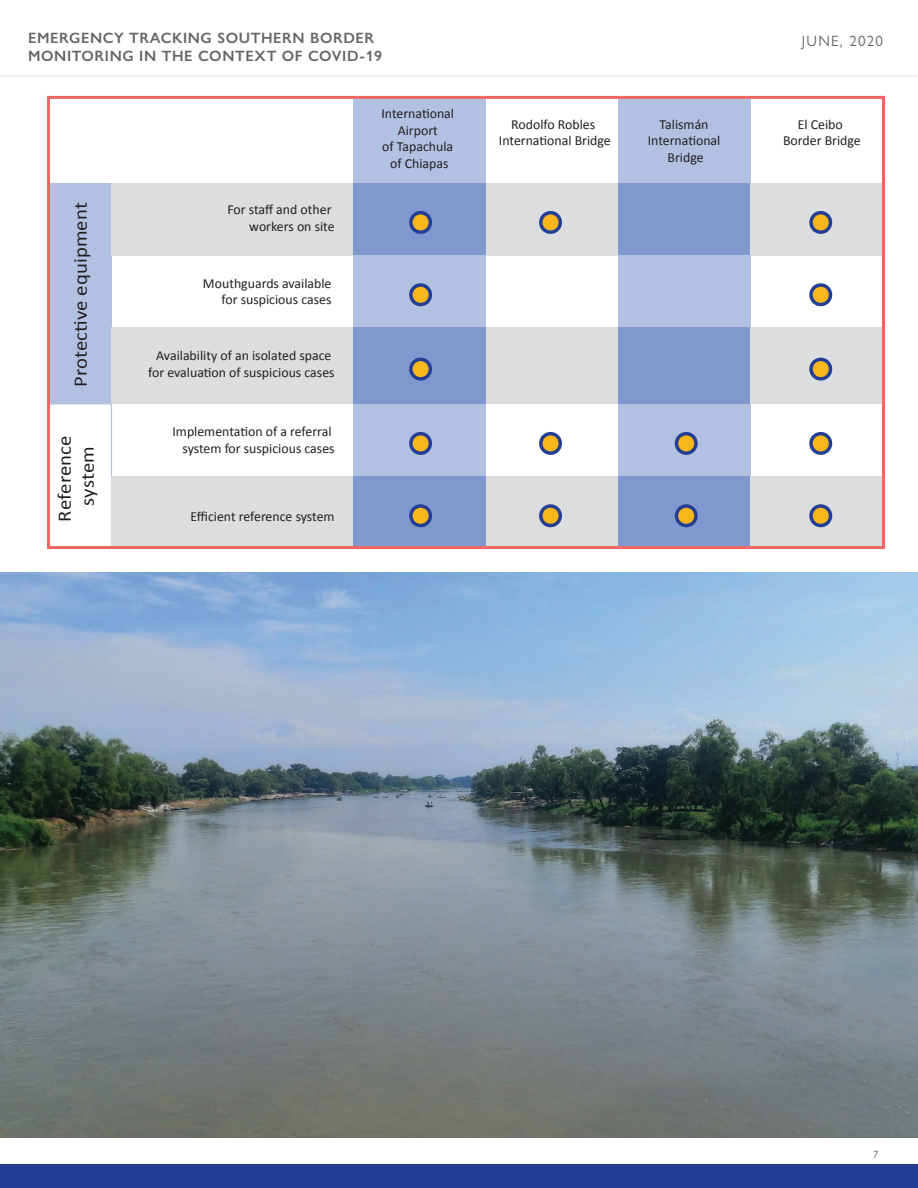
<style>
.page{position:relative;width:918px;height:1188px;background:#fff}
.page>*{position:absolute;margin:0;border:0;box-sizing:border-box;transform-origin:0 0}
.t1{font:19.05px/23px "Calibri";color:#231f20;text-align:center;scale:1.09 1}
.t2{font:600 15px/18px "Gill Sans Nova";letter-spacing:.04em;color:#696567}
.t3{font:15px "Gill Sans Nova";letter-spacing:.08em;color:#696567}
.t4{font:13.8px/16.6px "Calibri";color:#231f20;text-align:center}
.t5{font:10.5px "Gill Sans Nova";color:#696567}
</style>
<div class="page">
<hr style="left:0;top:76px;width:918px;height:1px;background:#e2e4e4">
<div style="left:0;top:1164px;width:918px;height:24px;background:#233d95"></div>
<svg style="left:51px;top:100px;width:830px;height:445px"></svg>
<div style="left:112px;top:183px;width:242px;height:72px;background:#dcdddf"></div>
<div style="left:354px;top:183px;width:132px;height:72px;background:#7f98cd"></div>
<div style="left:486px;top:183px;width:132px;height:72px;background:#dcdddf"></div>
<div style="left:618px;top:183px;width:133px;height:72px;background:#7f98cd"></div>
<div style="left:751px;top:183px;width:132px;height:72px;background:#dcdddf"></div>
<div style="left:354px;top:255px;width:132px;height:73px;background:#b2c1e1"></div>
<div style="left:618px;top:255px;width:133px;height:73px;background:#b2c1e1"></div>
<div style="left:112px;top:328px;width:242px;height:76px;background:#dcdddf"></div>
<div style="left:354px;top:328px;width:132px;height:76px;background:#7f98cd"></div>
<div style="left:486px;top:328px;width:132px;height:76px;background:#dcdddf"></div>
<div style="left:618px;top:328px;width:133px;height:76px;background:#7f98cd"></div>
<div style="left:751px;top:328px;width:132px;height:76px;background:#dcdddf"></div>
<div style="left:354px;top:404px;width:132px;height:72px;background:#b2c1e1"></div>
<div style="left:618px;top:404px;width:133px;height:72px;background:#b2c1e1"></div>
<div style="left:112px;top:476px;width:242px;height:72px;background:#dcdddf"></div>
<div style="left:354px;top:476px;width:132px;height:72px;background:#7f98cd"></div>
<div style="left:486px;top:476px;width:132px;height:72px;background:#dcdddf"></div>
<div style="left:618px;top:476px;width:133px;height:72px;background:#7f98cd"></div>
<div style="left:751px;top:476px;width:132px;height:72px;background:#dcdddf"></div>
<svg style="left:409px;top:211px;width:23px;height:23px"></svg>
<svg style="left:539px;top:211px;width:23px;height:23px"></svg>
<svg style="left:809px;top:211px;width:23px;height:23px"></svg>
<svg style="left:409px;top:283px;width:23px;height:23px"></svg>
<svg style="left:809px;top:283px;width:23px;height:23px"></svg>
<svg style="left:409px;top:358px;width:23px;height:23px"></svg>
<svg style="left:809px;top:358px;width:23px;height:23px"></svg>
<svg style="left:409px;top:432px;width:23px;height:23px"></svg>
<svg style="left:539px;top:432px;width:23px;height:23px"></svg>
<svg style="left:675px;top:432px;width:23px;height:23px"></svg>
<svg style="left:809px;top:432px;width:23px;height:23px"></svg>
<svg style="left:409px;top:504px;width:23px;height:23px"></svg>
<svg style="left:539px;top:504px;width:23px;height:23px"></svg>
<svg style="left:675px;top:504px;width:23px;height:23px"></svg>
<svg style="left:809px;top:504px;width:23px;height:23px"></svg>
<div style="left:47px;top:96px;width:838px;height:453px;border:3px solid #ed6764"></div>
<img style="left:0;top:573px;width:918px;height:565px">
<p class="t2" style="left:28px;top:28px;width:356px">EMERGENCY TRACKING SOUTHERN BORDER<br>MONITORING IN THE CONTEXT OF COVID-19</p>
<p class="t3" style="left:802px;top:32px;width:83px">JUNE, 2020</p>
<h1 class="t1" style="left:69px;top:387px;width:171px;rotate:-90deg">Protective equipment</h1>
<h1 class="t1" style="left:53px;top:522px;width:81px;rotate:-90deg">Reference system</h1>
<p class="t4" style="left:227px;top:201px;width:109px;text-align:right">For staff and other workers on site</p>
<p class="t4" style="left:203px;top:274px;width:130px;text-align:right">Mouthguards available for suspicious cases</p>
<p class="t4" style="left:148px;top:347px;width:188px">Availability of an isolated space for evaluation of suspicious cases</p>
<p class="t4" style="left:172px;top:423px;width:164px;text-align:right">Implementation of a referral system for suspicious cases</p>
<p class="t4" style="left:191px;top:508px;width:146px">Efficient reference system</p>
<p class="t4" style="left:381px;top:105px;width:74px">International<br>Airport<br>of Tapachula of Chiapas</p>
<p class="t4" style="left:499px;top:116px;width:113px">Rodolfo Robles<br>International Bridge</p>
<p class="t4" style="left:648px;top:116px;width:74px">Talismán<br>International<br>Bridge</p>
<p class="t4" style="left:783px;top:116px;width:79px">El Ceibo<br>Border Bridge</p>
<p class="t5" style="left:873px;top:1148px;width:7px">7</p>
</div>
